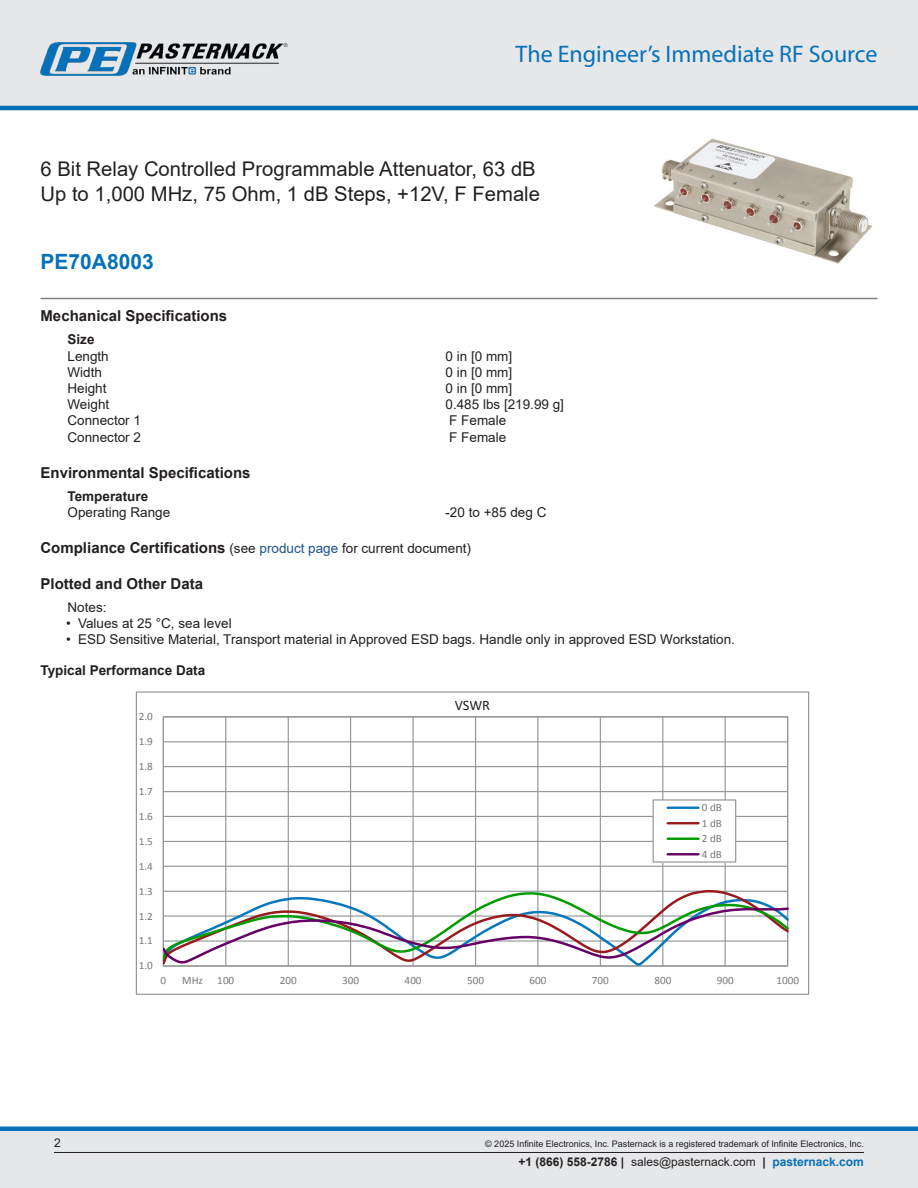
<style>
.page{position:relative;width:918px;height:1188px;background:#fff}
.page>*{position:absolute;margin:0;border:0;box-sizing:border-box;transform-origin:0 0}
.t1{font:24px "Myriad Pro";color:#0671b9}
.Branded_Part_No{font:700 21px "Arial";color:#0671b9}
.Web_Description_Para{font:20.25px/24.3px "Arial";color:#231f20}
.Head1_for_Compliance{font:700 15px "Arial";color:#231f20}
.Head1{font:700 15px "Arial";color:#231f20}
.t2{font:14.4px "Calibri";color:#231f20}
.Specs_Para{font:13.5px "Arial";color:#231f20}
.Head2{font:700 13.5px "Arial";color:#231f20}
.Head2_after_Head1{font:700 13.5px "Arial";color:#231f20}
.Specs_Notes_Para{font:13.5px "Arial";color:#231f20}
.t3{font:12px "Arial";color:#231f20}
.t4{font:11.1px/15.5px "Calibri";letter-spacing:-.005em;color:#76787b;text-align:justify}
.Copyright_disclaimer{font:9px "Arial";color:#231f20}
.s1{font-weight:400;font-size:13.5px}
.s2{font-weight:400;font-size:13.5px;color:#1a5392}
.s3{font-weight:700}
.s4{font-weight:700;color:#0671b9}
</style>
<div class="page">
<div style="left:0;top:0;width:918px;height:108px;background:#e6e7e9"></div>
<hr style="left:0;top:106px;width:918px;height:4px;background:#0671b9">
<img style="left:40px;top:42px;width:248px;height:34px">
<div style="left:0;top:1131px;width:918px;height:57px;background:#e6e7e9"></div>
<div style="left:0;top:1126px;width:918px;height:5px;background:#0671b9"></div>
<hr style="left:54px;top:1152px;width:810px;height:1px;background:#231f20">
<hr style="left:40px;top:298px;width:838px;height:1px;background:#808285">
<img style="left:654px;top:138px;width:218px;height:126px">
<hr style="left:163px;top:866px;width:625px;height:1px;background:#939598">
<hr style="left:163px;top:841px;width:625px;height:1px;background:#939598">
<hr style="left:163px;top:816px;width:625px;height:1px;background:#939598">
<hr style="left:163px;top:791px;width:625px;height:1px;background:#939598">
<hr style="left:163px;top:766px;width:625px;height:1px;background:#939598">
<hr style="left:163px;top:741px;width:625px;height:1px;background:#939598">
<hr style="left:225px;top:717px;width:1px;height:249px;background:#939598">
<hr style="left:288px;top:717px;width:1px;height:249px;background:#939598">
<hr style="left:350px;top:717px;width:1px;height:249px;background:#939598">
<hr style="left:412px;top:717px;width:2px;height:249px;background:#939598">
<hr style="left:475px;top:717px;width:1px;height:249px;background:#939598">
<hr style="left:537px;top:717px;width:1px;height:249px;background:#939598">
<hr style="left:600px;top:717px;width:1px;height:249px;background:#939598">
<hr style="left:662px;top:717px;width:1px;height:249px;background:#939598">
<hr style="left:725px;top:717px;width:1px;height:249px;background:#939598">
<hr style="left:163px;top:717px;width:1px;height:249px;background:#939598">
<svg style="left:164px;top:889px;width:625px;height:77px"></svg>
<svg style="left:164px;top:891px;width:625px;height:15px"></svg>
<svg style="left:163px;top:906px;width:626px;height:59px"></svg>
<div style="left:653px;top:800px;width:83px;height:62px;background:#fff"></div>
<div style="left:653px;top:799px;width:83px;height:64px;border:1px solid #939598"></div>
<hr style="left:668px;top:807px;width:30px;height:2px;background:#0777be">
<hr style="left:668px;top:822px;width:30px;height:2px;background:#981b1e">
<hr style="left:668px;top:838px;width:30px;height:2px;background:#009b00">
<hr style="left:668px;top:853px;width:30px;height:2px;background:#606">
<h1 class="t1" style="left:516px;top:39px;width:363px">The Engineer’s Immediate RF Source</h1>
<h1 class="Web_Description_Para" style="left:40px;top:157px;width:501px">6 Bit Relay Controlled Programmable Attenuator, 63 dB<br>Up to 1,000 MHz, 75 Ohm, 1 dB Steps, +12V, F Female</h1>
<p class="Branded_Part_No" style="left:40px;top:247px;width:115px">PE70A8003</p>
<p class="Head1" style="left:40px;top:306px;width:188px">Mechanical Specifications</p>
<p class="Head2_after_Head1" style="left:68px;top:330px;width:29px">Size</p>
<p class="Specs_Para" style="left:68px;top:347px;width:43px">Length</p>
<p class="Specs_Para" style="left:446px;top:347px;width:68px">0 in [0 mm]</p>
<p class="Specs_Para" style="left:68px;top:363px;width:36px">Width</p>
<p class="Specs_Para" style="left:446px;top:363px;width:68px">0 in [0 mm]</p>
<p class="Specs_Para" style="left:68px;top:379px;width:41px">Height</p>
<p class="Specs_Para" style="left:446px;top:379px;width:68px">0 in [0 mm]</p>
<p class="Specs_Para" style="left:68px;top:395px;width:43px">Weight</p>
<p class="Specs_Para" style="left:446px;top:395px;width:120px">0.485 lbs [219.99 g]</p>
<p class="Specs_Para" style="left:68px;top:411px;width:75px">Connector 1</p>
<p class="Specs_Para" style="left:449px;top:411px;width:59px">F Female</p>
<p class="Specs_Para" style="left:68px;top:428px;width:75px">Connector 2</p>
<p class="Specs_Para" style="left:449px;top:428px;width:59px">F Female</p>
<p class="Head1" style="left:40px;top:462px;width:212px">Environmental Specifications</p>
<p class="Head2_after_Head1" style="left:68px;top:486px;width:82px">Temperature</p>
<p class="Specs_Para" style="left:68px;top:503px;width:104px">Operating Range</p>
<p class="Specs_Para" style="left:446px;top:503px;width:102px">-20 to +85 deg C</p>
<p class="Head1_for_Compliance" style="left:40px;top:537px;width:432px">Compliance Certifications <span class="s1">(see</span> <span class="s2">product page</span> <span class="s1">for current document)</span></p>
<p class="Head1_for_Compliance" style="left:40px;top:573px;width:164px">Plotted and Other Data</p>
<p class="Specs_Notes_Para" style="left:68px;top:598px;width:41px">Notes:</p>
<p class="Specs_Para" style="left:66px;top:614px;width:167px">• Values at 25 °C, sea level</p>
<p class="Specs_Para" style="left:66px;top:630px;width:671px">• ESD Sensitive Material, Transport material in Approved ESD bags. Handle only in approved ESD Workstation.</p>
<p class="Head2" style="left:40px;top:661px;width:166px">Typical Performance Data</p>
<p class="t4" style="left:139px;top:709px;width:16px">2.0</p>
<p class="t4" style="left:139px;top:734px;width:16px">1.9</p>
<p class="t4" style="left:139px;top:759px;width:16px">1.8</p>
<p class="t4" style="left:139px;top:784px;width:16px">1.7</p>
<p class="t4" style="left:139px;top:809px;width:16px">1.6</p>
<p class="t4" style="left:139px;top:833px;width:16px">1.5</p>
<p class="t4" style="left:139px;top:858px;width:16px">1.4</p>
<p class="t4" style="left:139px;top:883px;width:16px">1.3</p>
<p class="t4" style="left:139px;top:908px;width:16px">1.2</p>
<p class="t4" style="left:139px;top:933px;width:16px">1.1</p>
<p class="t4" style="left:139px;top:958px;width:16px">1.0</p>
<p class="t2" style="left:455px;top:696px;width:37px">VSWR</p>
<p class="t4" style="left:702px;top:800px;width:22px">0 dB 1 dB 2 dB 4 dB</p>
<p class="t4" style="left:161px;top:973px;width:7px">0</p>
<p class="t4" style="left:182px;top:973px;width:22px">MHz</p>
<p class="t4" style="left:217px;top:973px;width:18px">100</p>
<p class="t4" style="left:280px;top:973px;width:18px">200</p>
<p class="t4" style="left:342px;top:973px;width:18px">300</p>
<p class="t4" style="left:405px;top:973px;width:18px">400</p>
<p class="t4" style="left:467px;top:973px;width:19px">500</p>
<p class="t4" style="left:529px;top:973px;width:19px">600</p>
<p class="t4" style="left:592px;top:973px;width:18px">700</p>
<p class="t4" style="left:654px;top:973px;width:18px">800</p>
<p class="t4" style="left:717px;top:973px;width:18px">900</p>
<p class="t4" style="left:776px;top:973px;width:24px">1000</p>
<p class="t3" style="left:54px;top:1135px;width:8px">2</p>
<p class="Copyright_disclaimer" style="left:485px;top:1138px;width:380px">© 2025 Infinite Electronics, Inc. Pasternack is a registered trademark of Infinite Electronics, Inc.</p>
<p class="t3" style="left:519px;top:1153px;width:347px"><span class="s3">+1 (866) 558-2786 |</span> sales@pasternack.com <span class="s3">|</span> <span class="s4">pasternack.com</span></p>
</div>
